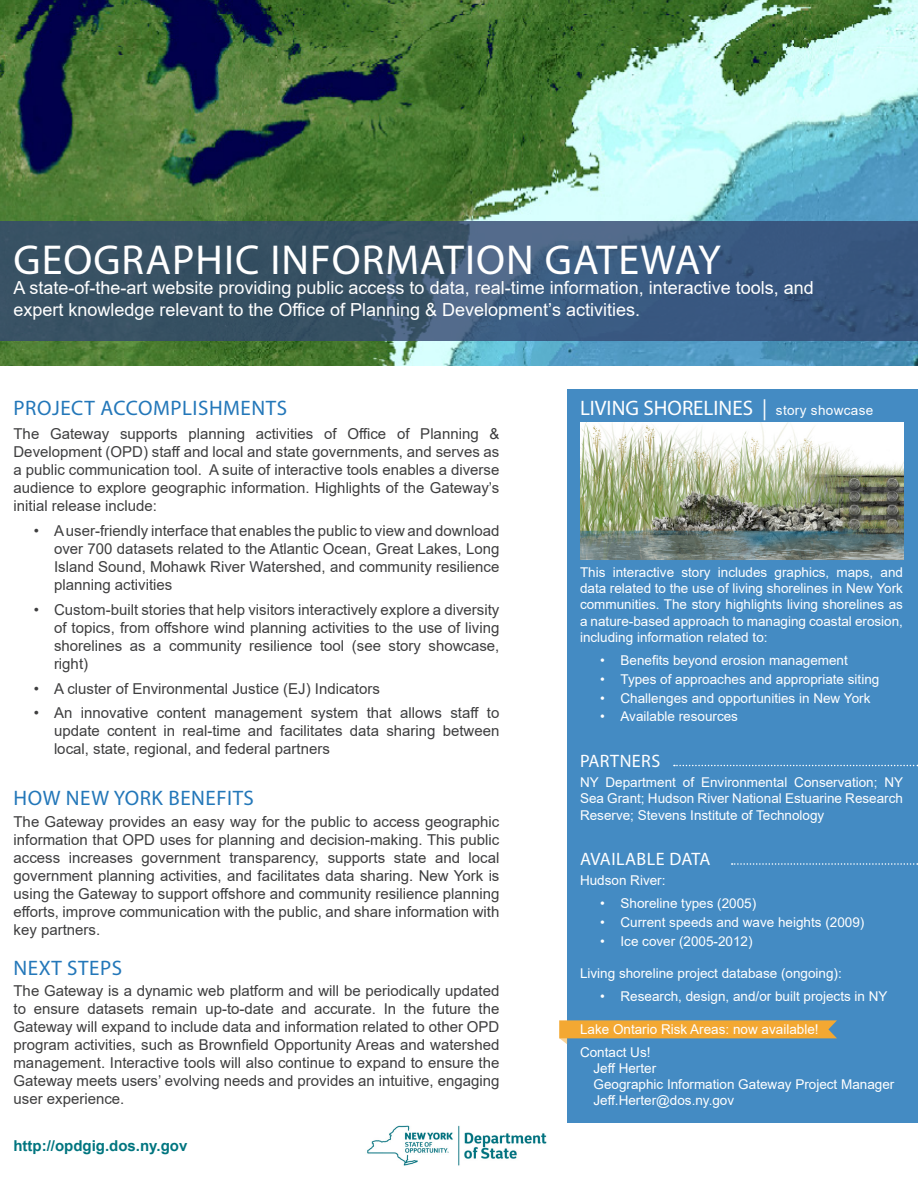
<style>
.page{position:relative;width:918px;height:1188px;background:#fff}
.page>*{position:absolute;margin:0;border:0;box-sizing:border-box;transform-origin:0 0}
.t1{font:42px "Myriad Pro";letter-spacing:.025em;color:#fff}
.t2{font:21px "Myriad Pro";letter-spacing:.025em;color:#2377b9}
.t3{font:21px "Myriad Pro";color:#fff}
.t4{font:18px/21.6px "Arial";color:#fff}
.t5{font:18px "Myriad Pro";letter-spacing:.025em;color:#fff}
.t6{font:15px/18px "Arial";color:#3e3e3f;text-align:justify}
.t7{font:700 15px "Arial";color:#00757f}
.t8{font:13.5px/16.2px "Arial";color:#fff;text-align:justify}
.s1{font-family:"Arial";font-size:13.5px}
</style>
<div class="page">
<img style="left:0;top:0;width:918px;height:365px">
<img style="left:367px;top:1125px;width:180px;height:41px">
<svg style="left:0;top:221px;width:918px;height:120px;background:#3a5672"></svg>
<div style="left:567px;top:389px;width:351px;height:733px;background:#448bc3"></div>
<img style="left:580px;top:423px;width:323px;height:137px">
<svg style="left:674px;top:765px;width:244px;height:1px"></svg>
<svg style="left:559px;top:1020px;width:278px;height:24px"></svg>
<svg style="left:732px;top:863px;width:186px;height:2px"></svg>
<p class="t1" style="left:14px;top:234px;width:709px">GEOGRAPHIC INFORMATION GATEWAY</p>
<p class="t4" style="left:14px;top:277px;width:802px">A state-of-the-art website providing public access to data, real-time information, interactive tools, and expert knowledge relevant to the Office of Planning &amp; Development’s activities.</p>
<p class="t2" style="left:14px;top:395px;width:275px">PROJECT ACCOMPLISHMENTS</p>
<p class="t6" style="left:14px;top:425px;width:487px">The Gateway supports planning activities of Office of Planning &amp; Development (OPD) staff and local and state governments, and serves as a public communication tool. A suite of interactive tools enables a diverse audience to explore geographic information. Highlights of the Gateway’s initial release include:</p>
<p class="t6" style="left:54px;top:522px;width:447px;text-indent:-20px">• A user-friendly interface that enables the public to view and download over 700 datasets related to the Atlantic Ocean, Great Lakes, Long Island Sound, Mohawk River Watershed, and community resilience planning activities</p>
<p class="t6" style="left:54px;top:600px;width:447px;text-indent:-20px">• Custom-built stories that help visitors interactively explore a diversity of topics, from offshore wind planning activities to the use of living shorelines as a community resilience tool (see story showcase, right)</p>
<p class="t6" style="left:34px;top:679px;width:348px">• A cluster of Environmental Justice (EJ) Indicators</p>
<p class="t6" style="left:54px;top:704px;width:447px;text-indent:-20px">• An innovative content management system that allows staff to update content in real-time and facilitates data sharing between local, state, regional, and federal partners</p>
<p class="t2" style="left:14px;top:785px;width:242px">HOW NEW YORK BENEFITS</p>
<p class="t6" style="left:14px;top:812px;width:487px">The Gateway provides an easy way for the public to access geographic information that OPD uses for planning and decision-making. This public access increases government transparency, supports state and local government planning activities, and facilitates data sharing. New York is using the Gateway to support offshore and community resilience planning efforts, improve communication with the public, and share information with key partners.</p>
<p class="t2" style="left:14px;top:955px;width:110px">NEXT STEPS</p>
<p class="t6" style="left:14px;top:982px;width:487px">The Gateway is a dynamic web platform and will be periodically updated to ensure datasets remain up-to-date and accurate. In the future the Gateway will expand to include data and information related to other OPD program activities, such as Brownfield Opportunity Areas and watershed management. Interactive tools will also continue to expand to ensure the Gateway meets users’ evolving needs and provides an intuitive, engaging user experience.</p>
<p class="t7" style="left:14px;top:1135px;width:175px">http://opdgig.dos.ny.gov</p>
<p class="t3" style="left:580px;top:395px;width:295px">LIVING SHORELINES | <span class="s1">story showcase</span></p>
<p class="t8" style="left:580px;top:564px;width:325px">This interactive story includes graphics, maps, and data related to the use of living shorelines in New York communities. The story highlights living shorelines as a nature-based approach to managing coastal erosion, including information related to:</p>
<p class="t8" style="left:600px;top:652px;width:249px">• Benefits beyond erosion management</p>
<p class="t8" style="left:600px;top:671px;width:281px">• Types of approaches and appropriate siting</p>
<p class="t8" style="left:600px;top:690px;width:272px">• Challenges and opportunities in New York</p>
<p class="t8" style="left:600px;top:709px;width:139px">• Available resources</p>
<p class="t5" style="left:580px;top:749px;width:82px">PARTNERS</p>
<p class="t8" style="left:580px;top:774px;width:325px">NY Department of Environmental Conservation; NY Sea Grant; Hudson River National Estuarine Research Reserve; Stevens Institute of Technology</p>
<p class="t5" style="left:580px;top:848px;width:132px">AVAILABLE DATA</p>
<p class="t8" style="left:580px;top:872px;width:87px">Hudson River:</p>
<p class="t8" style="left:600px;top:895px;width:158px">• Shoreline types (2005)</p>
<p class="t8" style="left:600px;top:914px;width:266px">• Current speeds and wave heights (2009)</p>
<p class="t8" style="left:600px;top:933px;width:154px">• Ice cover (2005-2012)</p>
<p class="t8" style="left:580px;top:966px;width:263px">Living shoreline project database (ongoing):</p>
<p class="t8" style="left:600px;top:989px;width:289px">• Research, design, and/or built projects in NY</p>
<p class="t8" style="left:580px;top:1021px;width:240px">Lake Ontario Risk Areas: now available!</p>
<p class="t8" style="left:580px;top:1044px;width:72px">Contact Us!</p>
<p class="t8" style="left:594px;top:1060px;width:64px">Jeff Herter</p>
<p class="t8" style="left:594px;top:1076px;width:302px">Geographic Information Gateway Project Manager</p>
<p class="t8" style="left:594px;top:1092px;width:142px">Jeff.Herter@dos.ny.gov</p>
</div>
